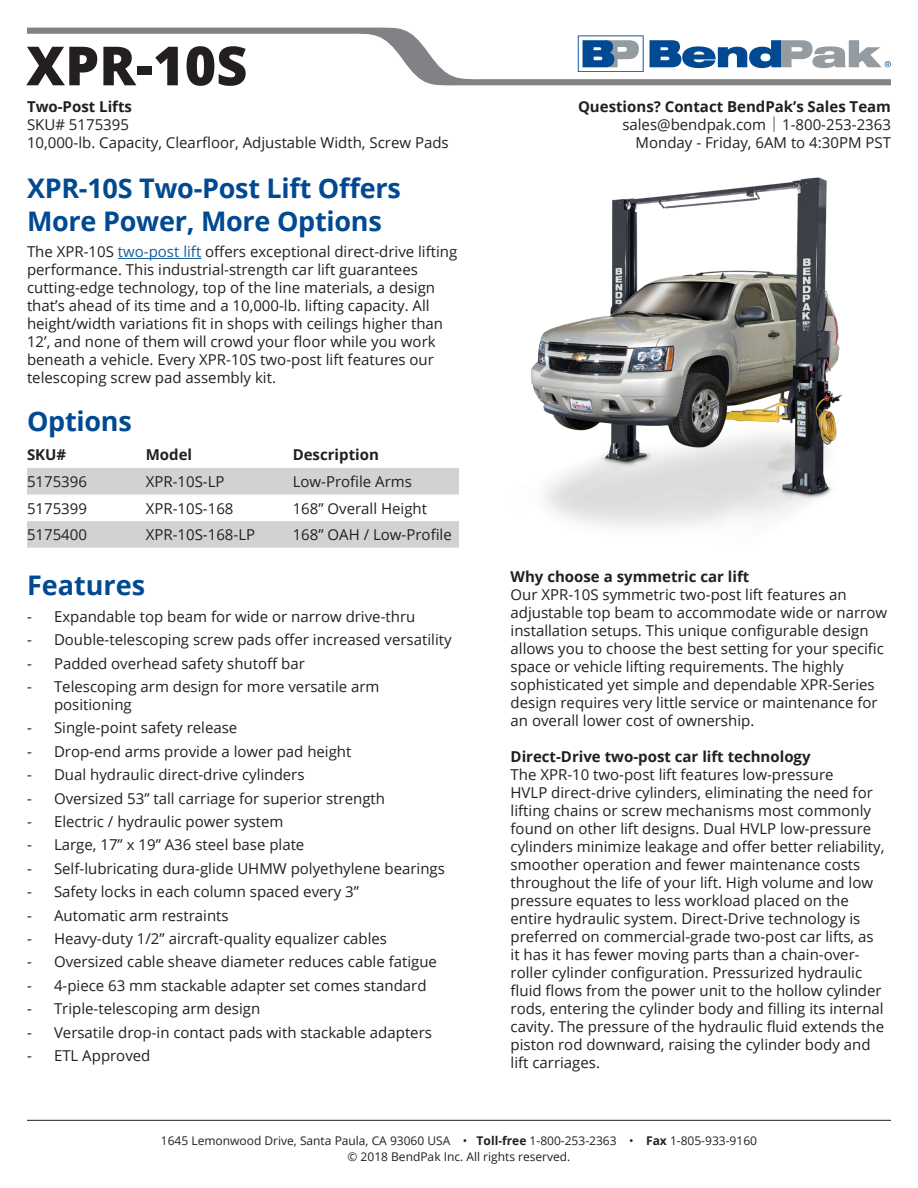
<style>
.page{position:relative;width:918px;height:1188px;background:#fff}
.page>*{position:absolute;margin:0;border:0;box-sizing:border-box;transform-origin:0 0}
.t1{font:800 54px "Open Sans";color:#231f20}
.t2{font:700 27px/32.4px "Open Sans";letter-spacing:-.01em;color:#014990}
.t3{font:15px/18px "Open Sans";color:#231f20}
.t4{font:700 15px "Open Sans";color:#231f20}
.t5{font:12px "Open Sans";color:#231f20}
.s1{color:#175d9e}
.s2{font-weight:300}
.s3{font-weight:700}
</style>
<div class="page">
<svg style="left:27px;top:27px;width:864px;height:58px"></svg>
<img style="left:531px;top:178px;width:311px;height:349px">
<hr style="left:118px;top:258px;width:83px;height:1px;background:#175d9e">
<svg style="left:27px;top:468px;width:432px;height:80px"></svg>
<hr style="left:27px;top:1120px;width:864px;height:1px;background:#231f20">
<svg style="left:650px;top:40px;width:241px;height:28px"></svg>
<svg style="left:578px;top:35px;width:66px;height:37px"></svg>
<p class="t1" style="left:26px;top:25px;width:223px">XPR-10S</p>
<p class="t4" style="left:27px;top:96px;width:107px">Two-Post Lifts</p>
<p class="t3" style="left:27px;top:115px;width:104px">SKU# 5175395</p>
<p class="t3" style="left:27px;top:133px;width:423px">10,000-lb. Capacity, Clearfloor, Adjustable Width, Screw Pads</p>
<p class="t2" style="left:27px;top:172px;width:375px">XPR-10S Two-Post Lift Offers<br>More Power, More Options</p>
<p class="t3" style="left:27px;top:243px;width:432px">The XPR-10S <span class="s1">two-post lift</span> offers exceptional direct-drive lifting performance. This industrial-strength car lift guarantees cutting-edge technology, top of the line materials, a design that’s ahead of its time and a 10,000-lb. lifting capacity. All height/width variations fit in shops with ceilings higher than 12’, and none of them will crowd your floor while you work beneath a vehicle. Every XPR-10S two-post lift features our telescoping screw pad assembly kit.</p>
<p class="t2" style="left:27px;top:404px;width:106px">Options</p>
<p class="t4" style="left:27px;top:444px;width:41px">SKU#</p>
<p class="t4" style="left:146px;top:444px;width:48px">Model</p>
<p class="t4" style="left:293px;top:444px;width:88px">Description</p>
<p class="t3" style="left:27px;top:472px;width:62px">5175396</p>
<p class="t3" style="left:146px;top:472px;width:80px">XPR-10S-LP</p>
<p class="t3" style="left:293px;top:472px;width:121px">Low-Profile Arms</p>
<p class="t3" style="left:27px;top:499px;width:62px">5175399</p>
<p class="t3" style="left:146px;top:499px;width:89px">XPR-10S-168</p>
<p class="t3" style="left:293px;top:499px;width:136px">168” Overall Height</p>
<p class="t3" style="left:27px;top:525px;width:62px">5175400</p>
<p class="t3" style="left:146px;top:525px;width:111px">XPR-10S-168-LP</p>
<p class="t3" style="left:293px;top:525px;width:161px">168” OAH / Low-Profile</p>
<p class="t2" style="left:27px;top:569px;width:120px">Features</p>
<p class="t3" style="left:27px;top:607px;width:390px">- Expandable top beam for wide or narrow drive-thru</p>
<p class="t3" style="left:27px;top:630px;width:426px">- Double-telescoping screw pads offer increased versatility</p>
<p class="t3" style="left:27px;top:654px;width:279px">- Padded overhead safety shutoff bar</p>
<p class="t3" style="left:54px;top:677px;width:327px;text-indent:-27px">- Telescoping arm design for more versatile arm positioning</p>
<p class="t3" style="left:27px;top:719px;width:212px">- Single-point safety release</p>
<p class="t3" style="left:27px;top:742px;width:326px">- Drop-end arms provide a lower pad height</p>
<p class="t3" style="left:27px;top:765px;width:279px">- Dual hydraulic direct-drive cylinders</p>
<p class="t3" style="left:27px;top:789px;width:360px">- Oversized 53” tall carriage for superior strength</p>
<p class="t3" style="left:27px;top:812px;width:258px">- Electric / hydraulic power system</p>
<p class="t3" style="left:27px;top:836px;width:279px">- Large, 17” x 19” A36 steel base plate</p>
<p class="t3" style="left:27px;top:859px;width:419px">- Self-lubricating dura-glide UHMW polyethylene bearings</p>
<p class="t3" style="left:27px;top:882px;width:334px">- Safety locks in each column spaced every 3”</p>
<p class="t3" style="left:27px;top:906px;width:203px">- Automatic arm restraints</p>
<p class="t3" style="left:27px;top:929px;width:362px">- Heavy-duty 1/2” aircraft-quality equalizer cables</p>
<p class="t3" style="left:27px;top:953px;width:412px">- Oversized cable sheave diameter reduces cable fatigue</p>
<p class="t3" style="left:27px;top:976px;width:401px">- 4-piece 63 mm stackable adapter set comes standard</p>
<p class="t3" style="left:27px;top:999px;width:235px">- Triple-telescoping arm design</p>
<p class="t3" style="left:27px;top:1023px;width:407px">- Versatile drop-in contact pads with stackable adapters</p>
<p class="t3" style="left:27px;top:1046px;width:125px">- ETL Approved</p>
<p class="t4" style="left:578px;top:96px;width:314px">Questions? Contact BendPak’s Sales Team</p>
<p class="t3" style="left:622px;top:115px;width:270px">sales@bendpak.com <span class="s2">|</span> 1-800-253-2363</p>
<p class="t3" style="left:636px;top:133px;width:257px">Monday - Friday, 6AM to 4:30PM PST</p>
<p class="t4" style="left:511px;top:566px;width:240px">Why choose a symmetric car lift</p>
<p class="t3" style="left:511px;top:585px;width:378px">Our XPR-10S symmetric two-post lift features an adjustable top beam to accommodate wide or narrow installation setups. This unique configurable design allows you to choose the best setting for your specific space or vehicle lifting requirements. The highly sophisticated yet simple and dependable XPR-Series design requires very little service or maintenance for an overall lower cost of ownership.</p>
<p class="t4" style="left:511px;top:746px;width:302px">Direct-Drive two-post car lift technology</p>
<p class="t3" style="left:511px;top:765px;width:375px">The XPR-10 two-post lift features low-pressure<br>HVLP direct-drive cylinders, eliminating the need for lifting chains or screw mechanisms most commonly found on other lift designs. Dual HVLP low-pressure cylinders minimize leakage and offer better reliability, smoother operation and fewer maintenance costs throughout the life of your lift. High volume and low pressure equates to less workload placed on the entire hydraulic system. Direct-Drive technology is preferred on commercial-grade two-post car lifts, as it has it has fewer moving parts than a chain-over&shy;roller cylinder configuration. Pressurized hydraulic fluid flows from the power unit to the hollow cylinder rods, entering the cylinder body and filling its internal cavity. The pressure of the hydraulic fluid extends the piston rod downward, raising the cylinder body and lift carriages.</p>
<p class="t5" style="left:161px;top:1133px;width:598px">1645 Lemonwood Drive, Santa Paula, CA 93060 USA • <span class="s3">Toll-free</span> 1-800-253-2363 • <span class="s3">Fax</span> 1-805-933-9160</p>
<p class="t5" style="left:348px;top:1148px;width:224px">© 2018 BendPak Inc. All rights reserved.</p>
</div>
